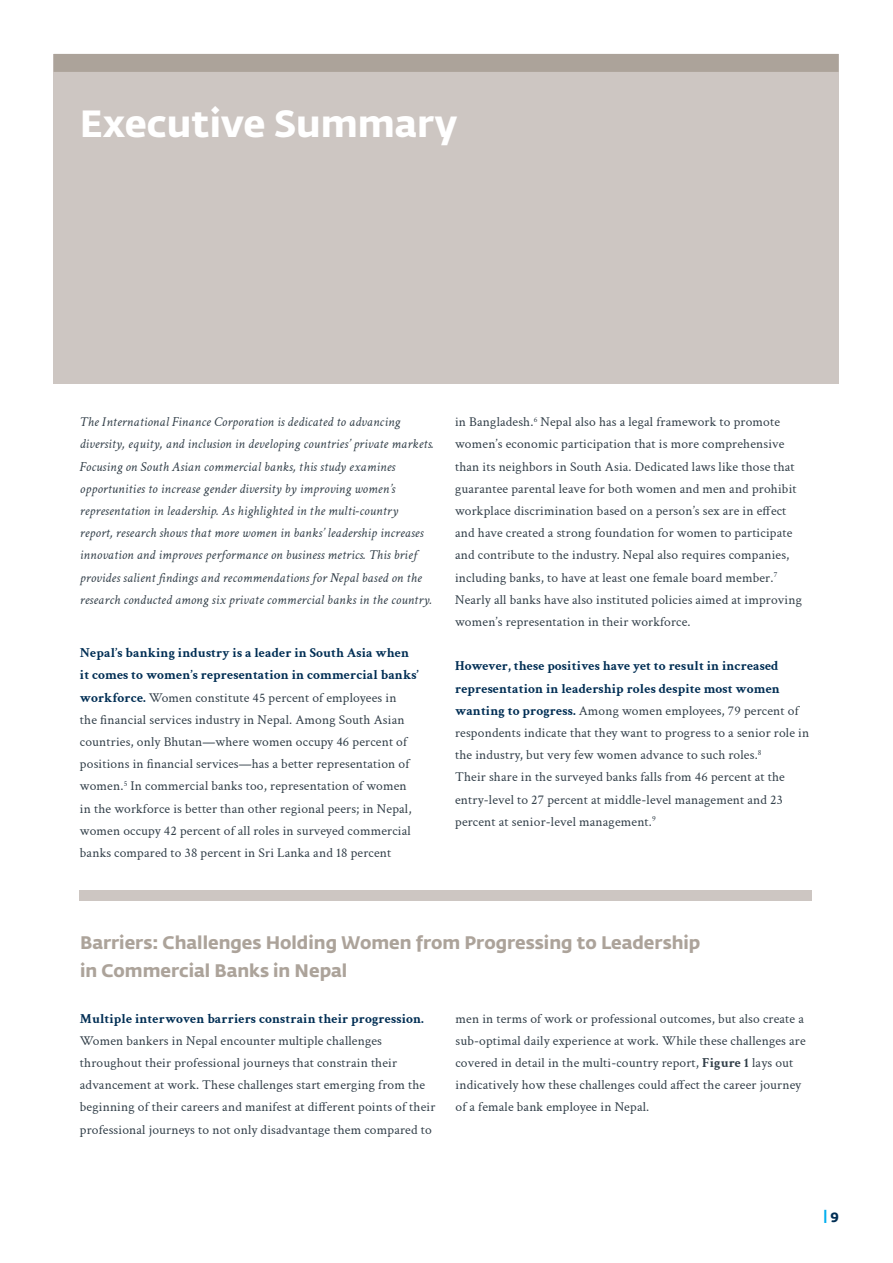
<style>
.page{position:relative;width:893px;height:1263px;background:#fff}
.page>*{position:absolute;margin:0;border:0;box-sizing:border-box;transform-origin:0 0}
.t1{font:700 37.5px "Fedra Sans Std";color:#fff}
.t2{font:700 18px/27.6px "Fedra Sans Std";color:#aca39a}
.Body{font:13.5px/22.2px "Crimson Text";letter-spacing:.01em;color:#313e48}
.Body-2{font:italic 13.5px/22.2px "Crimson Text";letter-spacing:.01em;color:#313e48}
.t3{font:700 13.5px "Fedra Sans Std";color:#00aeef}
.s1{font-weight:700;color:#002e54}
.s2{font-weight:700}
.s3{color:#002e54}
</style>
<div class="page">
<div style="left:54px;top:54px;width:785px;height:329px;background:#cdc6c2"></div>
<div style="left:54px;top:54px;width:785px;height:18px;background:#aca39a"></div>
<div style="left:80px;top:890px;width:732px;height:11px;background:#cdc6c2"></div>
<p class="t1" style="left:80px;top:100px;width:379px">Executive Summary</p>
<p class="Body-2" style="left:80px;top:410px;width:356px">The International Finance Corporation is dedicated to advancing diversity, equity, and inclusion in developing countries’ private markets.<br>Focusing on South Asian commercial banks, this study examines opportunities to increase gender diversity by improving women’s representation in leadership. As highlighted in the multi-country report, research shows that more women in banks’ leadership increases innovation and improves performance on business metrics. This brief provides salient findings and recommendations for Nepal based on the research conducted among six private commercial banks in the country.</p>
<p class="Body" style="left:80px;top:641px;width:340px"><span class="s1">Nepal’s banking industry is a leader in South Asia when it comes to women’s representation in commercial banks’ workforce.</span> Women constitute 45 percent of employees in<br>the financial services industry in Nepal. Among South Asian countries, only Bhutan—where women occupy 46 percent of positions in financial services—has a better representation of women.<sup>5</sup> In commercial banks too, representation of women in the workforce is better than other regional peers; in Nepal, women occupy 42 percent of all roles in surveyed commercial banks compared to 38 percent in Sri Lanka and 18 percent</p>
<p class="Body" style="left:455px;top:410px;width:348px">in Bangladesh.<sup>6</sup> Nepal also has a legal framework to promote women’s economic participation that is more comprehensive than its neighbors in South Asia. Dedicated laws like those that guarantee parental leave for both women and men and prohibit workplace discrimination based on a person’s sex are in effect and have created a strong foundation for women to participate and contribute to the industry. Nepal also requires companies, including banks, to have at least one female board member.<sup>7<br></sup>Nearly all banks have also instituted policies aimed at improving women’s representation in their workforce.</p>
<p class="Body" style="left:455px;top:654px;width:356px"><span class="s1">However, these positives have yet to result in increased representation in leadership roles despite most women wanting to progress.</span> Among women employees, 79 percent of respondents indicate that they want to progress to a senior role in the industry, but very few women advance to such roles.<sup>8<br></sup>Their share in the surveyed banks falls from 46 percent at the entry-level to 27 percent at middle-level management and 23 percent at senior-level management.<sup>9</sup></p>
<p class="t2" style="left:80px;top:929px;width:622px">Barriers: Challenges Holding Women from Progressing to Leadership in Commercial Banks in Nepal</p>
<p class="Body" style="left:80px;top:1006px;width:357px"><span class="s1">Multiple interwoven barriers constrain their progression.<br></span>Women bankers in Nepal encounter multiple challenges throughout their professional journeys that constrain their advancement at work. These challenges start emerging from the beginning of their careers and manifest at different points of their professional journeys to not only disadvantage them compared to</p>
<p class="Body" style="left:455px;top:1006px;width:352px">men in terms of work or professional outcomes, but also create a sub-optimal daily experience at work. While these challenges are covered in detail in the multi-country report, <span class="s2">Figure 1</span> lays out indicatively how these challenges could affect the career journey of a female bank employee in Nepal.</p>
<p class="t3" style="left:824px;top:1206px;width:17px">| <span class="s3">9</span></p>
</div>
